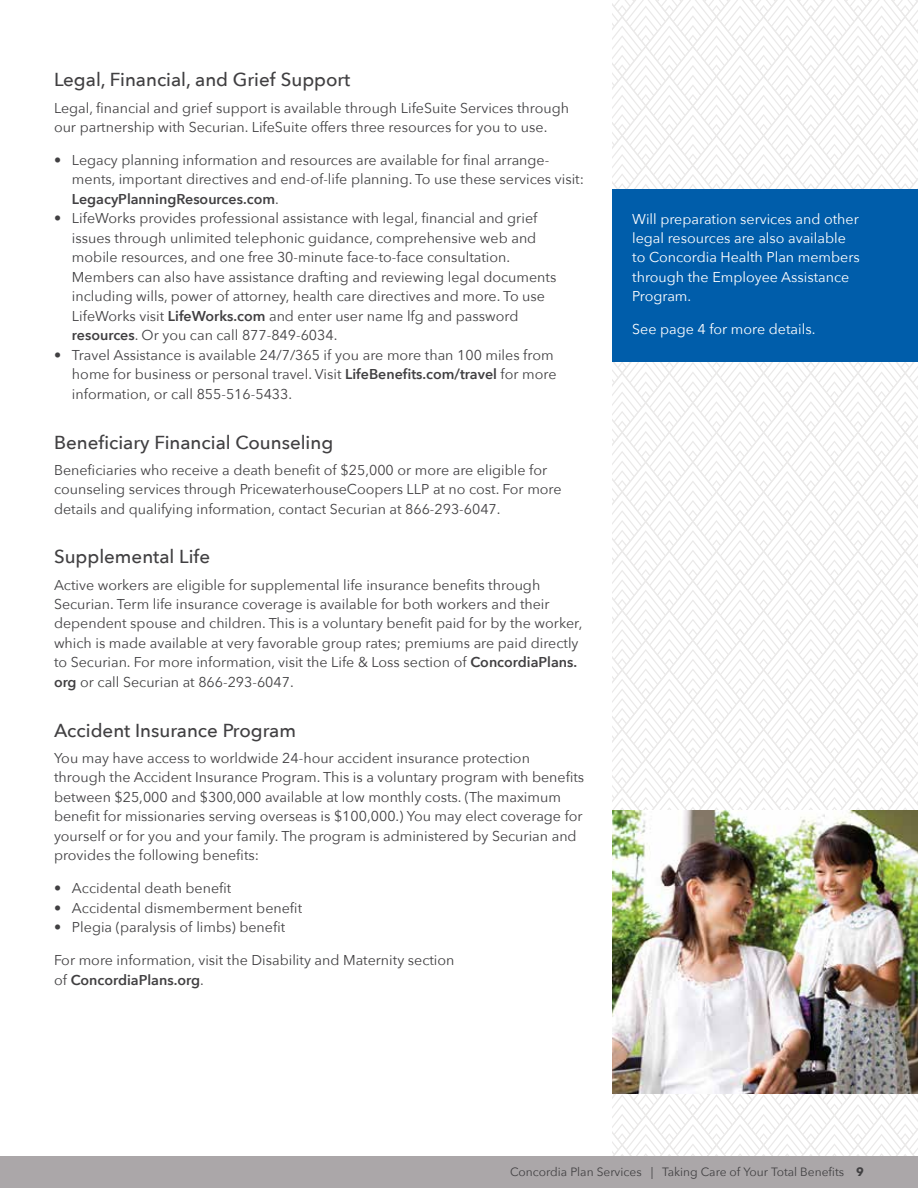
<style>
.page{position:relative;width:918px;height:1188px;background:#fff}
.page>*{position:absolute;margin:0;border:0;box-sizing:border-box;transform-origin:0 0}
.t1{font:500 18.75px "Avenir Next";color:#414042}
.t2{font:14.25px/19.5px "Avenir Next";color:#414042}
.t3{font:14.25px/19.5px "Avenir Next";color:#fff}
.t4{font:12px "Avenir Next";color:#414042}
.s1{font-weight:600}
.s2{font-weight:700}
</style>
<div class="page">
<svg style="left:612px;top:0;width:306px;height:1156px"></svg>
<div style="left:0;top:1156px;width:918px;height:32px;background:#aba7a9"></div>
<img style="left:612px;top:810px;width:306px;height:284px">
<div style="left:612px;top:189px;width:306px;height:173px;background:#005daa"></div>
<h1 class="t1" style="left:54px;top:64px;width:298px">Legal, Financial, and Grief Support</h1>
<p class="t2" style="left:54px;top:97px;width:517px">Legal, financial and grief support is available through LifeSuite Services through our partnership with Securian. LifeSuite offers three resources for you to use.</p>
<p class="t2" style="left:72px;top:150px;width:514px;text-indent:-18px">• Legacy planning information and resources are available for final arrange&shy;ments, important directives and end-of-life planning. To use these services visit:<br><span class="s1">LegacyPlanningResources.com</span>.</p>
<p class="t2" style="left:72px;top:208px;width:486px;text-indent:-18px">• LifeWorks provides professional assistance with legal, financial and grief issues through unlimited telephonic guidance, comprehensive web and mobile resources, and one free 30-minute face-to-face consultation.<br>Members can also have assistance drafting and reviewing legal documents including wills, power of attorney, health care directives and more. To use LifeWorks visit <span class="s1">LifeWorks.com</span> and enter user name lfg and password <span class="s1">resources</span>. Or you can call 877-849-6034.</p>
<p class="t2" style="left:72px;top:345px;width:486px;text-indent:-18px">• Travel Assistance is available 24/7/365 if you are more than 100 miles from home for business or personal travel. Visit <span class="s1">LifeBenefits.com/travel</span> for more information, or call 855-516-5433.</p>
<h1 class="t1" style="left:54px;top:426px;width:281px">Beneficiary Financial Counseling</h1>
<p class="t2" style="left:54px;top:459px;width:509px">Beneficiaries who receive a death benefit of $25,000 or more are eligible for counseling services through PricewaterhouseCoopers LLP at no cost. For more details and qualifying information, contact Securian at 866-293-6047.</p>
<h1 class="t1" style="left:54px;top:541px;width:158px">Supplemental Life</h1>
<p class="t2" style="left:54px;top:574px;width:530px">Active workers are eligible for supplemental life insurance benefits through Securian. Term life insurance coverage is available for both workers and their dependent spouse and children. This is a voluntary benefit paid for by the worker, which is made available at very favorable group rates; premiums are paid directly to Securian. For more information, visit the Life &amp; Loss section of <span class="s1">ConcordiaPlans. org</span> or call Securian at 866-293-6047.</p>
<h1 class="t1" style="left:54px;top:714px;width:244px">Accident Insurance Program</h1>
<p class="t2" style="left:54px;top:747px;width:532px">You may have access to worldwide 24-hour accident insurance protection through the Accident Insurance Program. This is a voluntary program with benefits between $25,000 and $300,000 available at low monthly costs. (The maximum benefit for missionaries serving overseas is $100,000.) You may elect coverage for yourself or for you and your family. The program is administered by Securian and provides the following benefits:</p>
<p class="t2" style="left:54px;top:878px;width:179px">• Accidental death benefit</p>
<p class="t2" style="left:54px;top:897px;width:250px">• Accidental dismemberment benefit</p>
<p class="t2" style="left:54px;top:917px;width:233px">• Plegia (paralysis of limbs) benefit</p>
<p class="t2" style="left:54px;top:950px;width:402px">For more information, visit the Disability and Maternity section of <span class="s1">ConcordiaPlans.org</span>.</p>
<p class="t3" style="left:632px;top:208px;width:229px">Will preparation services and other legal resources are also available to Concordia Health Plan members through the Employee Assistance<br>Program.</p>
<p class="t3" style="left:632px;top:319px;width:185px">See page 4 for more details.</p>
<p class="t4" style="left:510px;top:1162px;width:355px">Concordia Plan Services | Taking Care of Your Total Benefits <span class="s2">9</span></p>
</div>
